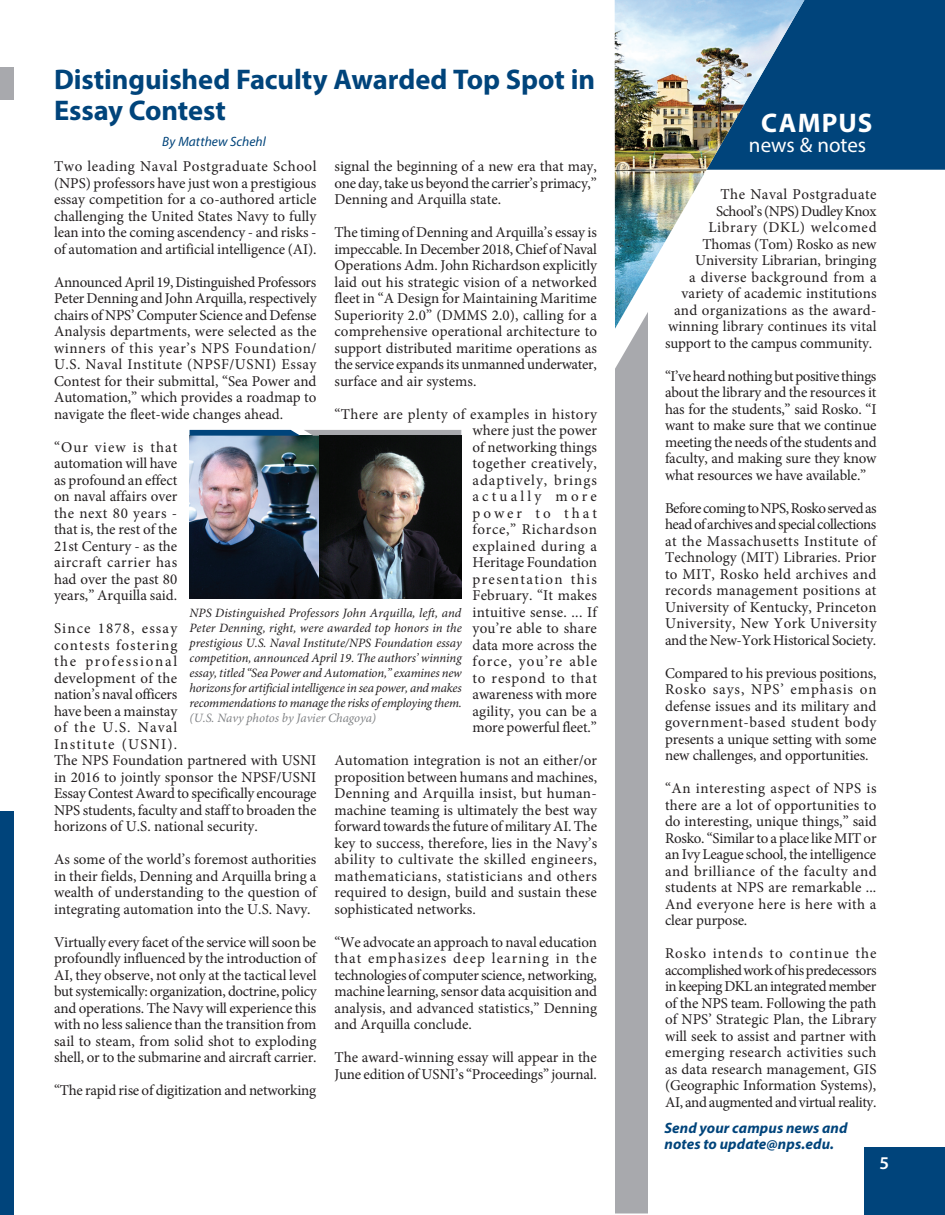
<style>
.page{position:relative;width:945px;height:1215px;background:#fff}
.page>*{position:absolute;margin:0;border:0;box-sizing:border-box;transform-origin:0 0}
.t1{font:700 28.5px/31.5px "Myriad Pro";letter-spacing:-.005em;color:#00447b}
.t2{font:700 27px "Myriad Pro";letter-spacing:.045em;color:#fff}
.t3{font:21px "Myriad Pro";color:#fff}
.t4{font:600 18px "Myriad Pro";color:#fff}
.t5{font:15px/16.5px "Minion Pro";color:#231f20;text-align:justify}
.t6{font:italic 700 15px/16.5px "Myriad Pro";letter-spacing:.005em;color:#00447b}
.t7{font:italic 13.5px "Myriad Pro";letter-spacing:.005em;color:#00447b}
.t8{font:italic 12.75px/15px "Minion Pro";letter-spacing:-.015em;color:#231f20;text-align:justify}
.t9{font:italic 12.75px "Minion Pro";letter-spacing:-.005em;color:#808285}
</style>
<div class="page">
<div style="left:804px;top:0;width:141px;height:170px;background:#00447b"></div>
<div style="left:0;top:811px;width:14px;height:404px;background:#00447b"></div>
<div style="left:0;top:68px;width:14px;height:32px;background:#a8a9ad"></div>
<div style="left:615px;top:329px;width:33px;height:885px;background:#a8a9ad"></div>
<img style="left:615px;top:0;width:189px;height:329px">
<img style="left:190px;top:436px;width:130px;height:163px">
<svg style="left:190px;top:430px;width:271px;height:6px;background:#5d788e"></svg>
<img style="left:320px;top:436px;width:141px;height:163px">
<div style="left:864px;top:1148px;width:81px;height:67px;background:#00447b"></div>
<h1 class="t1" style="left:54px;top:63px;width:543px">Distinguished Faculty Awarded Top Spot in<br>Essay Contest</h1>
<p class="t7" style="left:162px;top:133px;width:105px">By Matthew Schehl</p>
<p class="t5" style="left:54px;top:158px;width:264px">Two leading Naval Postgraduate School (NPS) professors have just won a prestigious essay competition for a co-authored article challenging the United States Navy to fully lean into the coming ascendency - and risks - of automation and artificial intelligence (AI).</p>
<p class="t5" style="left:54px;top:274px;width:264px">Announced April 19, Distinguished Professors Peter Denning and John Arquilla, respectively chairs of NPS’ Computer Science and Defense Analysis departments, were selected as the winners of this year’s NPS Foundation/ U.S. Naval Institute (NPSF/USNI) Essay Contest for their submittal, “Sea Power and Automation,” which provides a roadmap to navigate the fleet-wide changes ahead.</p>
<p class="t5" style="left:54px;top:439px;width:125px">“Our view is that automation will have as profound an effect on naval affairs over the next 80 years - that is, the rest of the 21st Century - as the aircraft carrier has had over the past 80 years,” Arquilla said.</p>
<p class="t5" style="left:54px;top:620px;width:264px;text-align:left">Since 1878, essay<br>contests fostering<br>the professional<br>development of the<br>nation’s naval officers<br>have been a mainstay<br>of the U.S. Naval<br>Institute (USNI).<br>The NPS Foundation partnered with USNI in 2016 to jointly sponsor the NPSF/USNI<br>Essay Contest Award to specifically encourage<br>NPS students, faculty and staff to broaden the horizons of U.S. national security.</p>
<p class="t5" style="left:54px;top:851px;width:264px">As some of the world’s foremost authorities in their fields, Denning and Arquilla bring a wealth of understanding to the question of integrating automation into the U.S. Navy.</p>
<p class="t5" style="left:54px;top:934px;width:264px">Virtually every facet of the service will soon be profoundly influenced by the introduction of AI, they observe, not only at the tactical level but systemically: organization, doctrine, policy and operations. The Navy will experience this with no less salience than the transition from sail to steam, from solid shot to exploding shell, or to the submarine and aircraft carrier.</p>
<p class="t5" style="left:54px;top:1082px;width:264px">“The rapid rise of digitization and networking</p>
<p class="t5" style="left:334px;top:158px;width:264px">signal the beginning of a new era that may, one day, take us beyond the carrier’s primacy,” Denning and Arquilla state.</p>
<p class="t5" style="left:334px;top:224px;width:264px">The timing of Denning and Arquilla’s essay is impeccable. In December 2018, Chief of Naval Operations Adm. John Richardson explicitly laid out his strategic vision of a networked fleet in “A Design for Maintaining Maritime Superiority 2.0” (DMMS 2.0), calling for a comprehensive operational architecture to support distributed maritime operations as the service expands its unmanned underwater, surface and air systems.</p>
<p class="t5" style="left:472px;top:406px;width:126px;text-indent:-138px">“There are plenty of examples in history where just the power of networking things together creatively, adaptively, brings actually more power to that force,” Richardson explained during a Heritage Foundation presentation this February. “It makes intuitive sense. ... If you’re able to share data more across the force, you’re able to respond to that awareness with more agility, you can be a more powerful fleet.”</p>
<p class="t5" style="left:334px;top:752px;width:264px">Automation integration is not an either/or proposition between humans and machines, Denning and Arquilla insist, but human&shy;machine teaming is ultimately the best way forward towards the future of military AI. The key to success, therefore, lies in the Navy’s ability to cultivate the skilled engineers, mathematicians, statisticians and others required to design, build and sustain these sophisticated networks.</p>
<p class="t5" style="left:334px;top:934px;width:264px">“We advocate an approach to naval education that emphasizes deep learning in the technologies of computer science, networking, machine learning, sensor data acquisition and analysis, and advanced statistics,” Denning and Arquilla conclude.</p>
<p class="t5" style="left:334px;top:1049px;width:264px">The award-winning essay will appear in the<br>June edition of USNI’s “Proceedings” journal.</p>
<p class="t8" style="left:190px;top:606px;width:274px">NPS Distinguished Professors John Arquilla, left, and Peter Denning, right, were awarded top honors in the prestigious U.S. Naval Institute/NPS Foundation essay competition, announced April 19. The authors’ winning essay, titled “Sea Power and Automation,” examines new horizons for artificial intelligence in sea power, and makes recommendations to manage the risks of employing them.</p>
<p class="t9" style="left:190px;top:710px;width:188px">(U.S. Navy photos by Javier Chagoya)</p>
<h2 class="t2" style="left:761px;top:106px;width:113px">CAMPUS</h2>
<h3 class="t3" style="left:749px;top:132px;width:119px">news &amp; notes</h3>
<p class="t5" style="left:665px;top:186px;width:213px;text-align:right">The Naval Postgraduate<br>School’s (NPS) Dudley Knox<br>Library (DKL) welcomed<br>Thomas (Tom) Rosko as new<br>University Librarian, bringing<br>a diverse background from a variety of academic institutions and organizations as the award&shy;winning library continues its vital support to the campus community.</p>
<p class="t5" style="left:665px;top:368px;width:213px">“I’ve heard nothing but positive things about the library and the resources it has for the students,” said Rosko. “I want to make sure that we continue meeting the needs of the students and faculty, and making sure they know what resources we have available.”</p>
<p class="t5" style="left:665px;top:500px;width:213px">Before coming to NPS, Rosko served as head of archives and special collections at the Massachusetts Institute of Technology (MIT) Libraries. Prior to MIT, Rosko held archives and records management positions at University of Kentucky, Princeton University, New York University and the New-York Historical Society.</p>
<p class="t5" style="left:665px;top:665px;width:213px">Compared to his previous positions, Rosko says, NPS’ emphasis on defense issues and its military and government-based student body presents a unique setting with some new challenges, and opportunities.</p>
<p class="t5" style="left:665px;top:780px;width:213px">“An interesting aspect of NPS is there are a lot of opportunities to do interesting, unique things,” said Rosko. “Similar to a place like MIT or an Ivy League school, the intelligence and brilliance of the faculty and students at NPS are remarkable ...<br>And everyone here is here with a clear purpose.</p>
<p class="t5" style="left:665px;top:945px;width:213px">Rosko intends to continue the accomplished work of his predecessors in keeping DKL an integrated member of the NPS team. Following the path of NPS’ Strategic Plan, the Library will seek to assist and partner with emerging research activities such as data research management, GIS (Geographic Information Systems), AI, and augmented and virtual reality.</p>
<p class="t6" style="left:664px;top:1119px;width:185px">Send your campus news and notes to update@nps.edu.</p>
<p class="t4" style="left:879px;top:1151px;width:11px">5</p>
</div>
